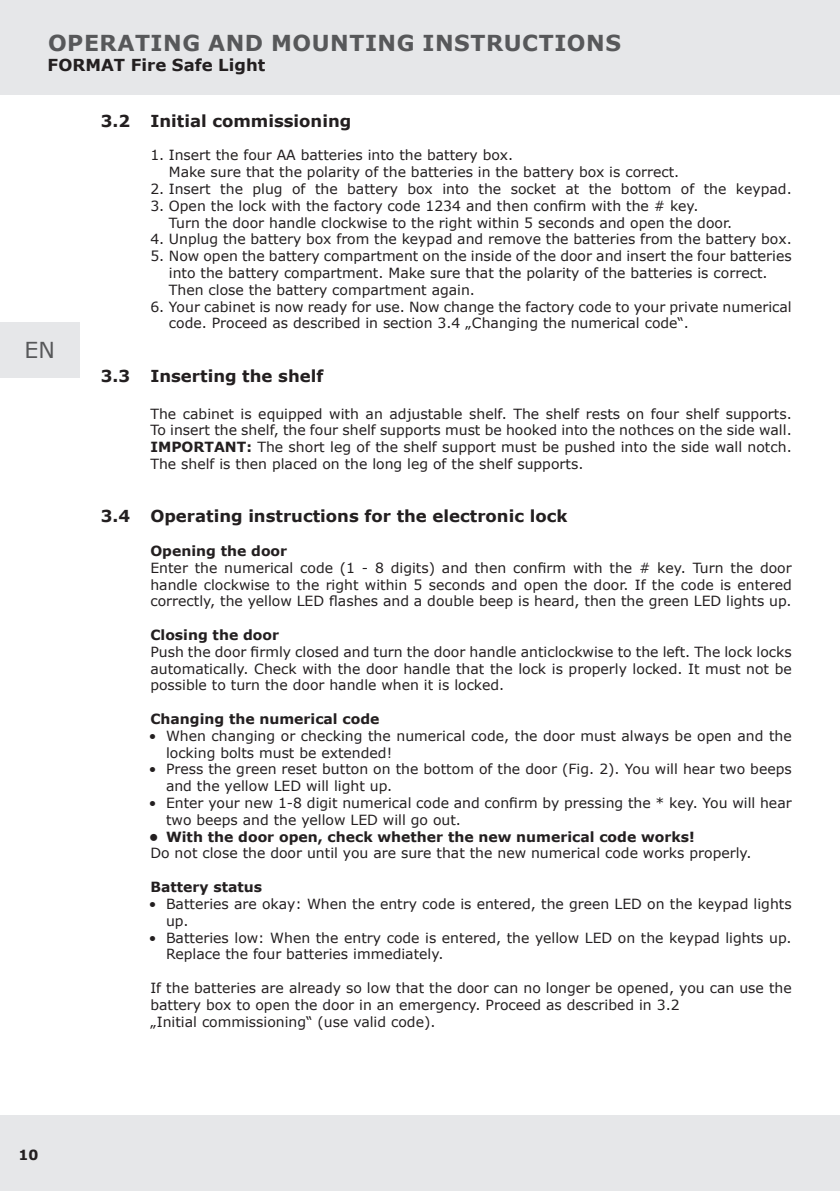
<style>
.page{position:relative;width:840px;height:1191px;background:#fff}
.page>*{position:absolute;margin:0;border:0;box-sizing:border-box;transform-origin:0 0}
.Kopfzeile_Headline{font:700 22px "Verdana";letter-spacing:.025em;color:#57585a}
.t1{font:22px "Verdana";color:#57585a}
.Überschriften_im_Satzspiegel{font:700 16.4px "Verdana";color:#231f20}
.Subheadline_Titel{font:700 16.4px "Verdana";color:#231f20}
.Fließtext{font:14px/16.8px "Verdana";color:#231f20}
.Aufzählung_nummeriert{font:14px/16.8px "Verdana";color:#231f20}
.Fließtext_bold{font:700 14px "Verdana";color:#231f20}
.s1{font-weight:700}
</style>
<div class="page">
<div style="left:0;top:1115px;width:839px;height:76px;background:#e6e7e9"></div>
<div style="left:0;top:322px;width:79px;height:55px;background:#e6e7e9"></div>
<div style="left:0;top:0;width:839px;height:94px;background:#e6e7e9"></div>
<p class="Kopfzeile_Headline" style="left:48px;top:27px;width:574px">OPERATING AND MOUNTING INSTRUCTIONS</p>
<p class="Subheadline_Titel" style="left:48px;top:53px;width:219px">FORMAT Fire Safe Light</p>
<p class="t1" style="left:25px;top:335px;width:32px">EN</p>
<p class="Fließtext_bold" style="left:19px;top:1144px;width:21px">10</p>
<p class="Überschriften_im_Satzspiegel" style="left:101px;top:109px;width:252px">3.2 Initial commissioning</p>
<p class="Aufzählung_nummeriert" style="left:150px;top:147px;width:364px">1. Insert the four AA batteries into the battery box.</p>
<p class="Aufzählung_nummeriert" style="left:169px;top:164px;width:511px">Make sure that the polarity of the batteries in the battery box is correct.</p>
<p class="Aufzählung_nummeriert" style="left:150px;top:180px;width:642px">2. Insert the plug of the battery box into the socket at the bottom of the keypad.</p>
<p class="Aufzählung_nummeriert" style="left:150px;top:197px;width:549px">3. Open the lock with the factory code 1234 and then confirm with the # key.</p>
<p class="Aufzählung_nummeriert" style="left:169px;top:214px;width:564px">Turn the door handle clockwise to the right within 5 seconds and open the door.</p>
<p class="Aufzählung_nummeriert" style="left:150px;top:231px;width:642px">4. Unplug the battery box from the keypad and remove the batteries from the battery box.</p>
<p class="Aufzählung_nummeriert" style="left:150px;top:248px;width:642px">5. Now open the battery compartment on the inside of the door and insert the four batteries</p>
<p class="Aufzählung_nummeriert" style="left:169px;top:264px;width:600px">into the battery compartment. Make sure that the polarity of the batteries is correct.</p>
<p class="Aufzählung_nummeriert" style="left:169px;top:281px;width:307px">Then close the battery compartment again.</p>
<p class="Aufzählung_nummeriert" style="left:169px;top:298px;width:624px;text-indent:-18px">6. Your cabinet is now ready for use. Now change the factory code to your private numerical code. Proceed as described in section 3.4 „Changing the numerical code“.</p>
<p class="Überschriften_im_Satzspiegel" style="left:101px;top:364px;width:224px">3.3 Inserting the shelf</p>
<p class="Fließtext" style="left:150px;top:405px;width:642px">The cabinet is equipped with an adjustable shelf. The shelf rests on four shelf supports.<br>To insert the shelf, the four shelf supports must be hooked into the nothces on the side wall.</p>
<p class="Fließtext" style="left:150px;top:438px;width:642px"><span class="s1">IMPORTANT:</span> The short leg of the shelf support must be pushed into the side wall notch.<br>The shelf is then placed on the long leg of the shelf supports.</p>
<p class="Überschriften_im_Satzspiegel" style="left:101px;top:505px;width:468px">3.4 Operating instructions for the electronic lock</p>
<p class="Fließtext_bold" style="left:150px;top:541px;width:138px">Opening the door</p>
<p class="Fließtext" style="left:150px;top:559px;width:642px;text-align:justify">Enter the numerical code (1 - 8 digits) and then confirm with the # key. Turn the door handle clockwise to the right within 5 seconds and open the door. If the code is entered correctly, the yellow LED flashes and a double beep is heard, then the green LED lights up.</p>
<p class="Fließtext_bold" style="left:150px;top:625px;width:130px">Closing the door</p>
<p class="Fließtext" style="left:150px;top:643px;width:642px;text-align:justify">Push the door firmly closed and turn the door handle anticlockwise to the left. The lock locks automatically. Check with the door handle that the lock is properly locked. It must not be possible to turn the door handle when it is locked.</p>
<p class="Fließtext_bold" style="left:150px;top:709px;width:230px">Changing the numerical code</p>
<p class="Fließtext" style="left:166px;top:727px;width:627px;text-indent:-17px">• When changing or checking the numerical code, the door must always be open and the locking bolts must be extended!</p>
<p class="Fließtext" style="left:166px;top:761px;width:627px;text-indent:-17px">• Press the green reset button on the bottom of the door (Fig. 2). You will hear two beeps and the yellow LED will light up.</p>
<p class="Fließtext" style="left:166px;top:794px;width:627px;text-indent:-17px">• Enter your new 1-8 digit numerical code and confirm by pressing the * key. You will hear two beeps and the yellow LED will go out.</p>
<p class="Fließtext_bold" style="left:149px;top:826px;width:547px">• With the door open, check whether the new numerical code works!</p>
<p class="Fließtext" style="left:150px;top:845px;width:602px">Do not close the door until you are sure that the new numerical code works properly.</p>
<p class="Fließtext_bold" style="left:150px;top:877px;width:113px">Battery status</p>
<p class="Fließtext" style="left:166px;top:895px;width:627px;text-indent:-17px">• Batteries are okay: When the entry code is entered, the green LED on the keypad lights up.</p>
<p class="Fließtext" style="left:166px;top:929px;width:627px;text-indent:-17px">• Batteries low: When the entry code is entered, the yellow LED on the keypad lights up.<br>Replace the four batteries immediately.</p>
<p class="Fließtext" style="left:150px;top:979px;width:642px">If the batteries are already so low that the door can no longer be opened, you can use the battery box to open the door in an emergency. Proceed as described in 3.2</p>
<p class="Fließtext" style="left:150px;top:1013px;width:286px">„Initial commissioning“ (use valid code).</p>
</div>
